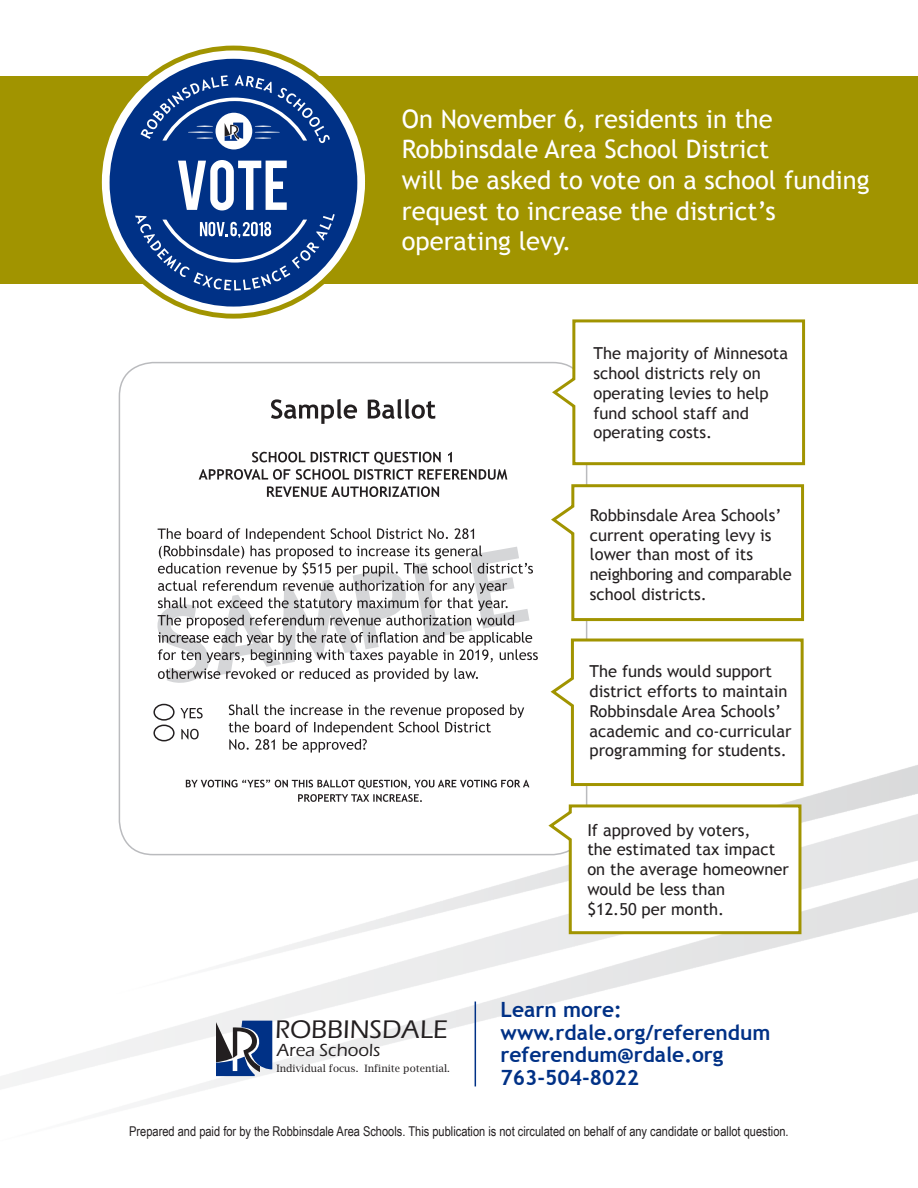
<style>
.page{position:relative;width:918px;height:1188px;background:#fff}
.page>*{position:absolute;margin:0;border:0;box-sizing:border-box;transform-origin:0 0}
.t1{font:500 26.4px "Eras ITC";color:#231f20}
.t2{font:25.5px "Trebuchet MS";color:#fff}
.t3{font:700 21px "Trebuchet MS";color:#003186}
.t4{font:500 18.15px "Eras ITC";color:#231f20}
.t5{font:16.5px/19.8px "Trebuchet MS";color:#231f20}
.t6{font:13.5px "Arial Narrow";color:#231f20}
.t7{font:10.05px "Lucida Bright";color:#231f20}
</style>
<div class="page">
<div style="left:0;top:77px;width:918px;height:207px;background:#a19400"></div>
<svg style="left:99px;top:48px;width:269px;height:268px;fill:#fff"></svg>
<div style="left:110px;top:59px;width:247px;height:248px;background:#003186;border-radius:50%"></div>
<div style="left:216px;top:113px;width:36px;height:36px;background:#fff;border-radius:50%"></div>
<svg style="left:141px;top:75px;width:189px;height:68px"></svg>
<svg style="left:135px;top:160px;width:200px;height:131px"></svg>
<svg style="left:271px;top:399px;width:164px;height:25px"></svg>
<svg style="left:186px;top:780px;width:343px;height:22px"></svg>
<svg style="left:229px;top:704px;width:295px;height:49px"></svg>
<svg style="left:158px;top:528px;width:380px;height:154px"></svg>
<svg style="left:267px;top:486px;width:172px;height:11px"></svg>
<svg style="left:199px;top:452px;width:308px;height:28px"></svg>
<svg style="left:181px;top:729px;width:18px;height:10px"></svg>
<svg style="left:180px;top:708px;width:23px;height:10px"></svg>
<div style="left:153px;top:704px;width:22px;height:17px;border:2px solid #231f20;border-radius:50%"></div>
<div style="left:153px;top:725px;width:22px;height:16px;border:2px solid #231f20;border-radius:50%"></div>
<svg style="left:216px;top:1021px;width:56px;height:55px"></svg>
<hr style="left:475px;top:1002px;width:1px;height:84px;background:#003186">
<svg style="left:549px;top:319px;width:257px;height:148px"></svg>
<svg style="left:551px;top:483px;width:254px;height:140px"></svg>
<svg style="left:550px;top:637px;width:254px;height:151px"></svg>
<svg style="left:546px;top:803px;width:257px;height:133px"></svg>
<p class="t2" style="left:402px;top:104px;width:372px">On November 6, residents in the</p>
<p class="t2" style="left:402px;top:134px;width:369px">Robbinsdale Area School District</p>
<p class="t2" style="left:402px;top:165px;width:469px">will be asked to vote on a school funding</p>
<p class="t2" style="left:402px;top:196px;width:375px">request to increase the district’s</p>
<p class="t2" style="left:402px;top:226px;width:171px">operating levy.</p>
<p class="t5" style="left:594px;top:344px;width:196px">The majority of Minnesota</p>
<p class="t5" style="left:594px;top:363px;width:177px">school districts rely on operating levies to help fund school staff and operating costs.</p>
<p class="t5" style="left:590px;top:505px;width:203px">Robbinsdale Area Schools’ current operating levy is lower than most of its neighboring and comparable school districts.</p>
<p class="t5" style="left:590px;top:662px;width:203px">The funds would support district efforts to maintain<br>Robbinsdale Area Schools’ academic and co-curricular programming for students.</p>
<p class="t1" style="left:275px;top:1015px;width:174px">ROBBINSDALE</p>
<p class="t4" style="left:277px;top:1040px;width:105px">Area Schools</p>
<p class="t7" style="left:277px;top:1063px;width:175px">Individual focus. Infinite potential.</p>
<p class="t5" style="left:587px;top:820px;width:203px">If approved by voters,<br>the estimated tax impact on the average homeowner would be less than<br>$12.50 per month.</p>
<p class="t3" style="left:501px;top:996px;width:123px">Learn more:</p>
<p class="t3" style="left:501px;top:1019px;width:271px">www.rdale.org/referendum</p>
<p class="t3" style="left:501px;top:1041px;width:224px">referendum@rdale.org</p>
<p class="t3" style="left:501px;top:1064px;width:140px">763-504-8022</p>
<p class="t6" style="left:129px;top:1122px;width:661px">Prepared and paid for by the Robbinsdale Area Schools. This publication is not circulated on behalf of any candidate or ballot question.</p>
</div>
